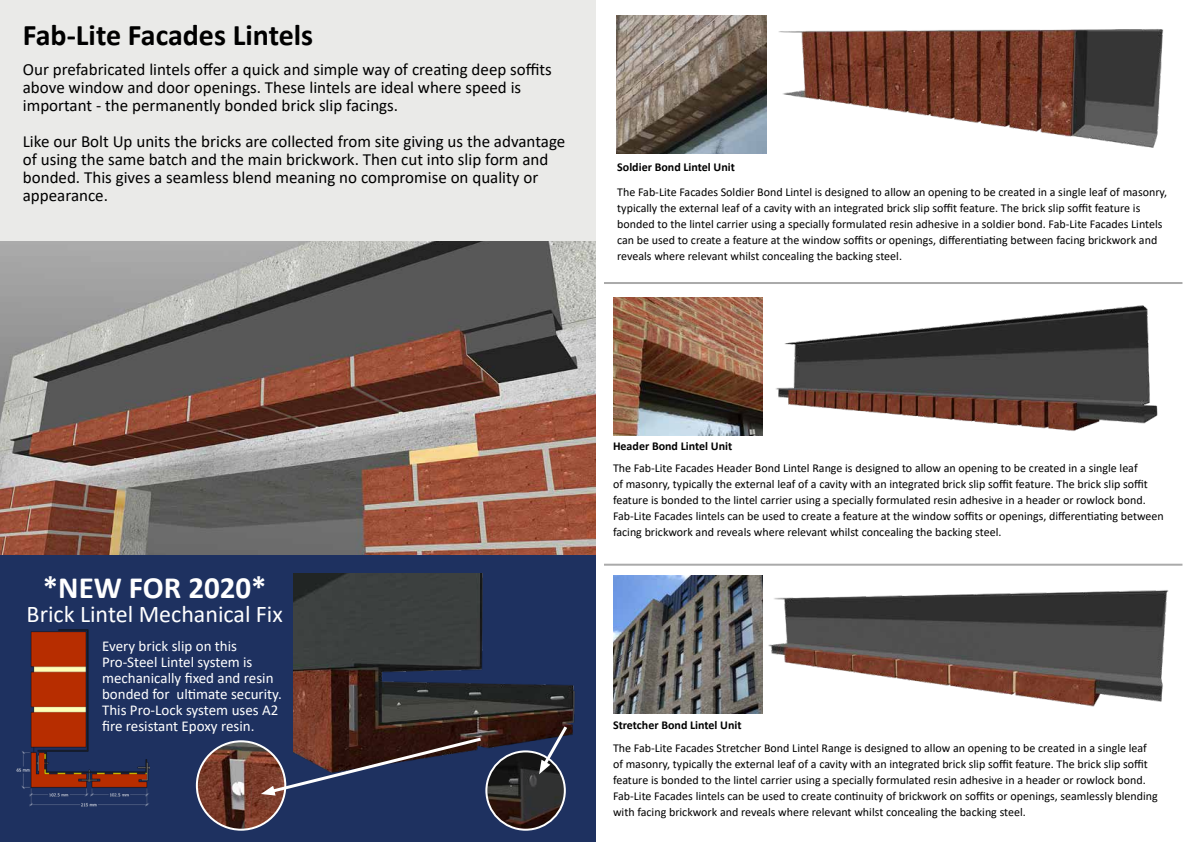
<style>
.page{position:relative;width:1191px;height:842px;background:#fff}
.page>*{position:absolute;margin:0;border:0;box-sizing:border-box;transform-origin:0 0}
.t1{font:700 31px "Calibri";color:#fff}
.t2{font:700 30px "Calibri";color:#000}
.t3{font:24px "Calibri";color:#fff}
.t4{font:17px/18px "Calibri";color:#000}
.t5{font:15px/16px "Calibri";color:#fff}
.t6{font:12px/16px "Calibri";color:#000}
.t7{font:700 12px "Calibri";color:#000}
</style>
<div class="page">
<div style="left:0;top:554px;width:595px;height:288px;background:#1e3160"></div>
<img style="left:0;top:241px;width:595px;height:313px">
<div style="left:0;top:0;width:595px;height:241px;background:#eaeae8"></div>
<img style="left:616px;top:16px;width:548px;height:138px">
<img style="left:776px;top:305px;width:382px;height:126px">
<img style="left:768px;top:590px;width:401px;height:117px">
<img style="left:613px;top:298px;width:150px;height:138px">
<img style="left:613px;top:575px;width:150px;height:138px">
<hr style="left:604px;top:282px;width:578px;height:2px;background:#aaa">
<hr style="left:604px;top:564px;width:578px;height:2px;background:#aaa">
<img style="left:293px;top:574px;width:283px;height:210px">
<img style="left:17px;top:630px;width:133px;height:179px">
<img style="left:197px;top:741px;width:88px;height:89px;border-radius:44px">
<div style="left:196px;top:740px;width:90px;height:91px;border:2px solid #fff;border-radius:50%"></div>
<svg style="left:261px;top:735px;width:223px;height:61px"></svg>
<img style="left:486px;top:751px;width:79px;height:79px;border-radius:39px">
<div style="left:485px;top:750px;width:81px;height:81px;border:2px solid #fff;border-radius:50%"></div>
<svg style="left:539px;top:723px;width:31px;height:51px"></svg>
<h2 class="t2" style="left:23px;top:14px;width:292px">Fab-Lite Facades Lintels</h2>
<h3 class="t4" style="left:23px;top:60px;width:530px">Our prefabricated lintels offer a quick and simple way of creating deep soffits above window and door openings. These lintels are ideal where speed is important - the permanently bonded brick slip facings.</h3>
<h3 class="t4" style="left:23px;top:132px;width:544px">Like our Bolt Up units the bricks are collected from site giving us the advantage of using the same batch and the main brickwork. Then cut into slip form and bonded. This gives a seamless blend meaning no compromise on quality or appearance.</h3>
<p class="t7" style="left:617px;top:159px;width:119px">Soldier Bond Lintel Unit</p>
<p class="t6" style="left:617px;top:184px;width:551px">The Fab-Lite Facades Soldier Bond Lintel is designed to allow an opening to be created in a single leaf of masonry, typically the external leaf of a cavity with an integrated brick slip soffit feature. The brick slip soffit feature is bonded to the lintel carrier using a specially formulated resin adhesive in a soldier bond. Fab-Lite Facades Lintels can be used to create a feature at the window soffits or openings, differentiating between facing brickwork and reveals where relevant whilst concealing the backing steel.</p>
<h1 class="t1" style="left:43px;top:566px;width:225px">*NEW FOR 2020*</h1>
<h3 class="t3" style="left:27px;top:597px;width:258px">Brick Lintel Mechanical Fix</h3>
<p class="t5" style="left:102px;top:638px;width:181px">Every brick slip on this<br>Pro-Steel Lintel system is mechanically fixed and resin bonded for ultimate security.<br>This Pro-Lock system uses A2 fire resistant Epoxy resin.</p>
<p class="t7" style="left:613px;top:438px;width:121px">Header Bond Lintel Unit</p>
<p class="t6" style="left:613px;top:460px;width:552px">The Fab-Lite Facades Header Bond Lintel Range is designed to allow an opening to be created in a single leaf<br>of masonry, typically the external leaf of a cavity with an integrated brick slip soffit feature. The brick slip soffit feature is bonded to the lintel carrier using a specially formulated resin adhesive in a header or rowlock bond.<br>Fab-Lite Facades lintels can be used to create a feature at the window soffits or openings, differentiating between facing brickwork and reveals where relevant whilst concealing the backing steel.</p>
<p class="t7" style="left:613px;top:716px;width:130px">Stretcher Bond Lintel Unit</p>
<p class="t6" style="left:613px;top:740px;width:546px">The Fab-Lite Facades Stretcher Bond Lintel Range is designed to allow an opening to be created in a single leaf of masonry, typically the external leaf of a cavity with an integrated brick slip soffit feature. The brick slip soffit feature is bonded to the lintel carrier using a specially formulated resin adhesive in a header or rowlock bond.<br>Fab-Lite Facades lintels can be used to create continuity of brickwork on soffits or openings, seamlessly blending with facing brickwork and reveals where relevant whilst concealing the backing steel.</p>
</div>
